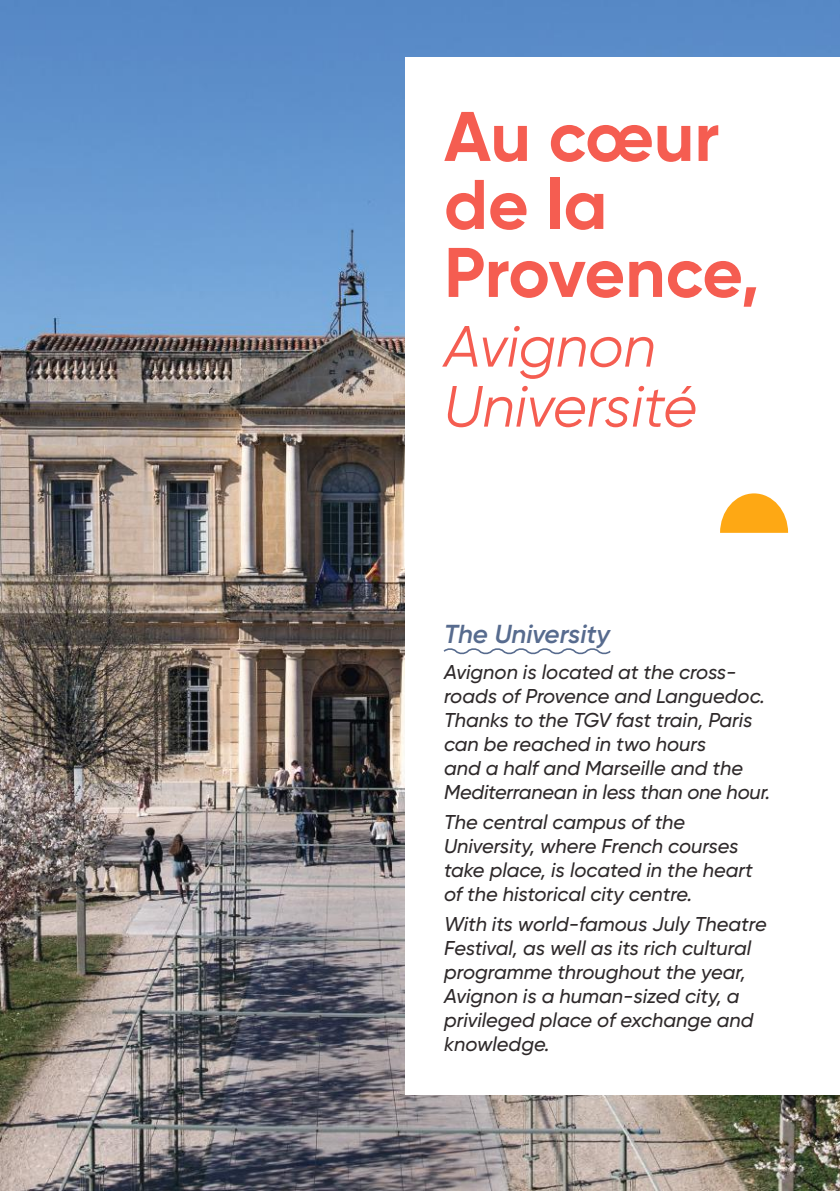
<style>
.page{position:relative;width:840px;height:1191px;background:#fff}
.page>*{position:absolute;margin:0;border:0;box-sizing:border-box;transform-origin:0 0}
.t1{font:700 70px/68px "Gilroy";letter-spacing:-.005em;color:#f55d51}
.t2{font:italic 58px/60px "Gilroy";color:#f55d51}
.t3{font:italic 600 26px "Gilroy";color:#576b8e}
.t4{font:italic 500 20px/24px "Gilroy";color:#2e292a}
</style>
<div class="page">
<img style="left:0;top:0;width:839px;height:1191px">
<div style="left:405px;top:57px;width:434px;height:1037px;background:#fff"></div>
<svg style="left:443px;top:648px;width:168px;height:7px"></svg>
<svg style="left:720px;top:493px;width:67px;height:40px"></svg>
<h1 class="t1" style="left:444px;top:102px;width:317px">Au cœur de la<br>Provence,</h1>
<h2 class="t2" style="left:444px;top:316px;width:254px">Avignon<br>Université</h2>
<h3 class="t3" style="left:444px;top:618px;width:167px">The University</h3>
<p class="t4" style="left:444px;top:660px;width:328px">Avignon is located at the cross&shy;roads of Provence and Languedoc.<br>Thanks to the TGV fast train, Paris can be reached in two hours<br>and a half and Marseille and the<br>Mediterranean in less than one hour.</p>
<p class="t4" style="left:444px;top:809px;width:310px">The central campus of the<br>University, where French courses take place, is located in the heart of the historical city centre.</p>
<p class="t4" style="left:444px;top:911px;width:324px">With its world-famous July Theatre<br>Festival, as well as its rich cultural programme throughout the year,<br>Avignon is a human-sized city, a privileged place of exchange and knowledge.</p>
</div>
